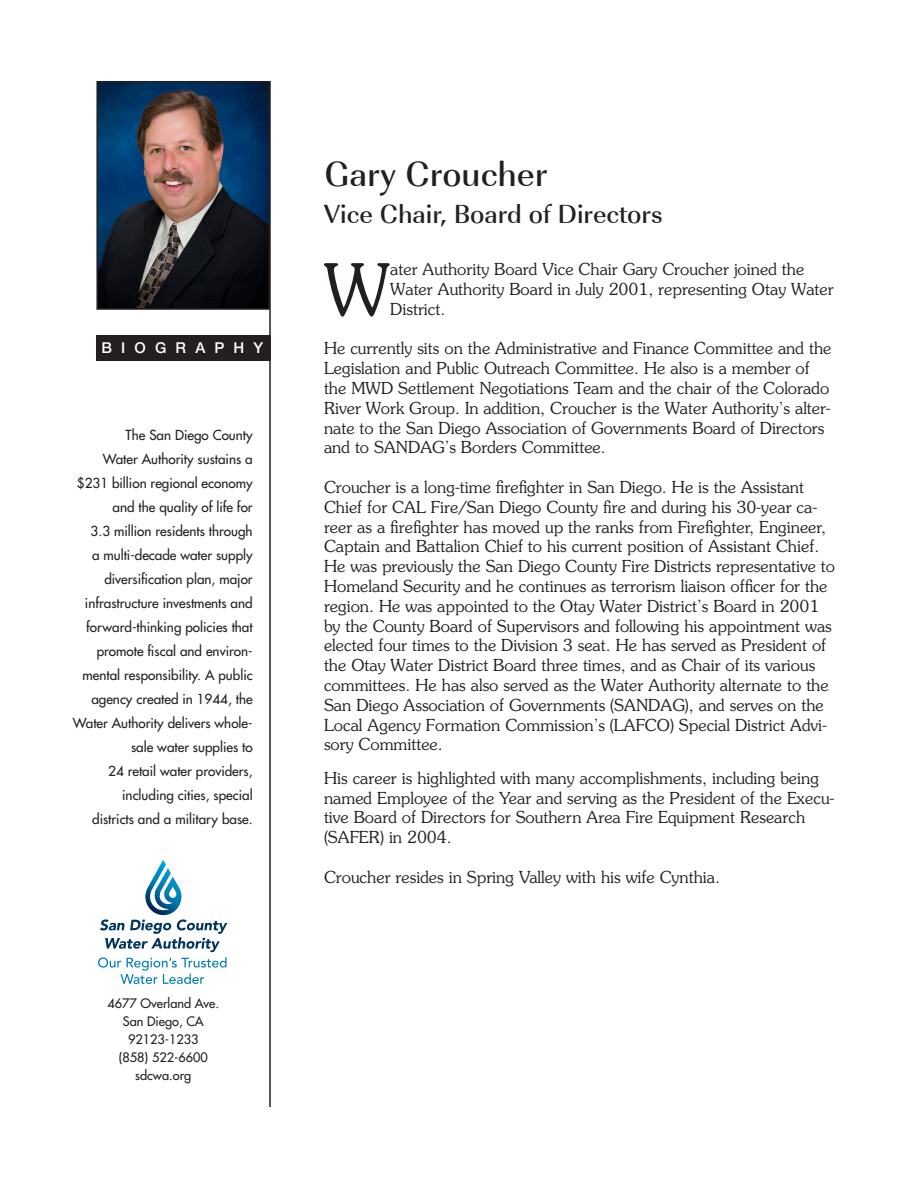
<style>
.page{position:relative;width:918px;height:1188px;background:#fff}
.page>*{position:absolute;margin:0;border:0;box-sizing:border-box;transform-origin:0 0}
.t1{font:300 70.65px "Souvenir Std";color:#231f20}
.t2{font:500 36px "URW Imperial T";color:#231f20}
.t3{font:500 27px "URW Imperial T";color:#231f20}
.t4{font:300 16.5px/19.8px "Souvenir Std";color:#231f20}
.t5{font:500 15px "Helvetica Neue";letter-spacing:.61em;color:#fff}
.t6{font:13.5px/24px "Futura";color:#231f20;text-align:right}
.t7{font:12.75px "Futura";color:#231f20}
</style>
<div class="page">
<hr style="left:269px;top:81px;width:2px;height:1026px;background:#231f20">
<img style="left:99px;top:84px;width:168px;height:223px">
<div style="left:96px;top:81px;width:174px;height:229px;border:2px solid #231f20"></div>
<div style="left:96px;top:335px;width:175px;height:26px;background:#231f20"></div>
<svg style="left:98px;top:860px;width:129px;height:124px"></svg>
<p class="t5" style="left:102px;top:339px;width:163px">BIOGRAPHY</p>
<p class="t6" style="left:126px;top:423px;width:129px">The San Diego County</p>
<p class="t6" style="left:103px;top:447px;width:151px">Water Authority sustains a</p>
<p class="t6" style="left:77px;top:471px;width:177px">$231 billion regional economy and the quality of life for</p>
<p class="t6" style="left:73px;top:519px;width:181px">3.3 million residents through<br>a multi-decade water supply diversification plan, major infrastructure investments and forward-thinking policies that promote fiscal and environ&shy;mental responsibility. A public agency created in 1944, the<br>Water Authority delivers whole&shy;sale water supplies to</p>
<p class="t6" style="left:108px;top:759px;width:146px">24 retail water providers, including cities, special</p>
<p class="t6" style="left:92px;top:807px;width:162px">districts and a military base.</p>
<p class="t7" style="left:107px;top:996px;width:113px">4677 Overland Ave.</p>
<p class="t7" style="left:123px;top:1014px;width:82px">San Diego, CA</p>
<p class="t7" style="left:128px;top:1032px;width:72px">92123-1233</p>
<p class="t7" style="left:119px;top:1050px;width:91px">(858) 522-6600</p>
<p class="t7" style="left:135px;top:1068px;width:57px">sdcwa.org</p>
<p class="t2" style="left:324px;top:152px;width:225px">Gary Croucher</p>
<p class="t3" style="left:324px;top:198px;width:340px">Vice Chair, Board of Directors</p>
<p class="t1" style="left:324px;top:247px;width:68px">W</p>
<p class="t4" style="left:390px;top:259px;width:445px">ater Authority Board Vice Chair Gary Croucher joined the<br>Water Authority Board in July 2001, representing Otay Water<br>District.</p>
<p class="t4" style="left:324px;top:339px;width:509px">He currently sits on the Administrative and Finance Committee and the Legislation and Public Outreach Committee. He also is a member of the MWD Settlement Negotiations Team and the chair of the Colorado River Work Group. In addition, Croucher is the Water Authority’s alter&shy;nate to the San Diego Association of Governments Board of Directors and to SANDAG’s Borders Committee.</p>
<p class="t4" style="left:324px;top:477px;width:513px">Croucher is a long-time firefighter in San Diego. He is the Assistant Chief for CAL Fire/San Diego County fire and during his 30-year ca&shy;reer as a firefighter has moved up the ranks from Firefighter, Engineer, Captain and Battalion Chief to his current position of Assistant Chief.<br>He was previously the San Diego County Fire Districts representative to Homeland Security and he continues as terrorism liaison officer for the region. He was appointed to the Otay Water District’s Board in 2001 by the County Board of Supervisors and following his appointment was elected four times to the Division 3 seat. He has served as President of the Otay Water District Board three times, and as Chair of its various committees. He has also served as the Water Authority alternate to the San Diego Association of Governments (SANDAG), and serves on the Local Agency Formation Commission’s (LAFCO) Special District Advi&shy;sory Committee.</p>
<p class="t4" style="left:324px;top:768px;width:512px">His career is highlighted with many accomplishments, including being named Employee of the Year and serving as the President of the Execu&shy;tive Board of Directors for Southern Area Fire Equipment Research (SAFER) in 2004.</p>
<p class="t4" style="left:324px;top:867px;width:398px">Croucher resides in Spring Valley with his wife Cynthia.</p>
</div>
